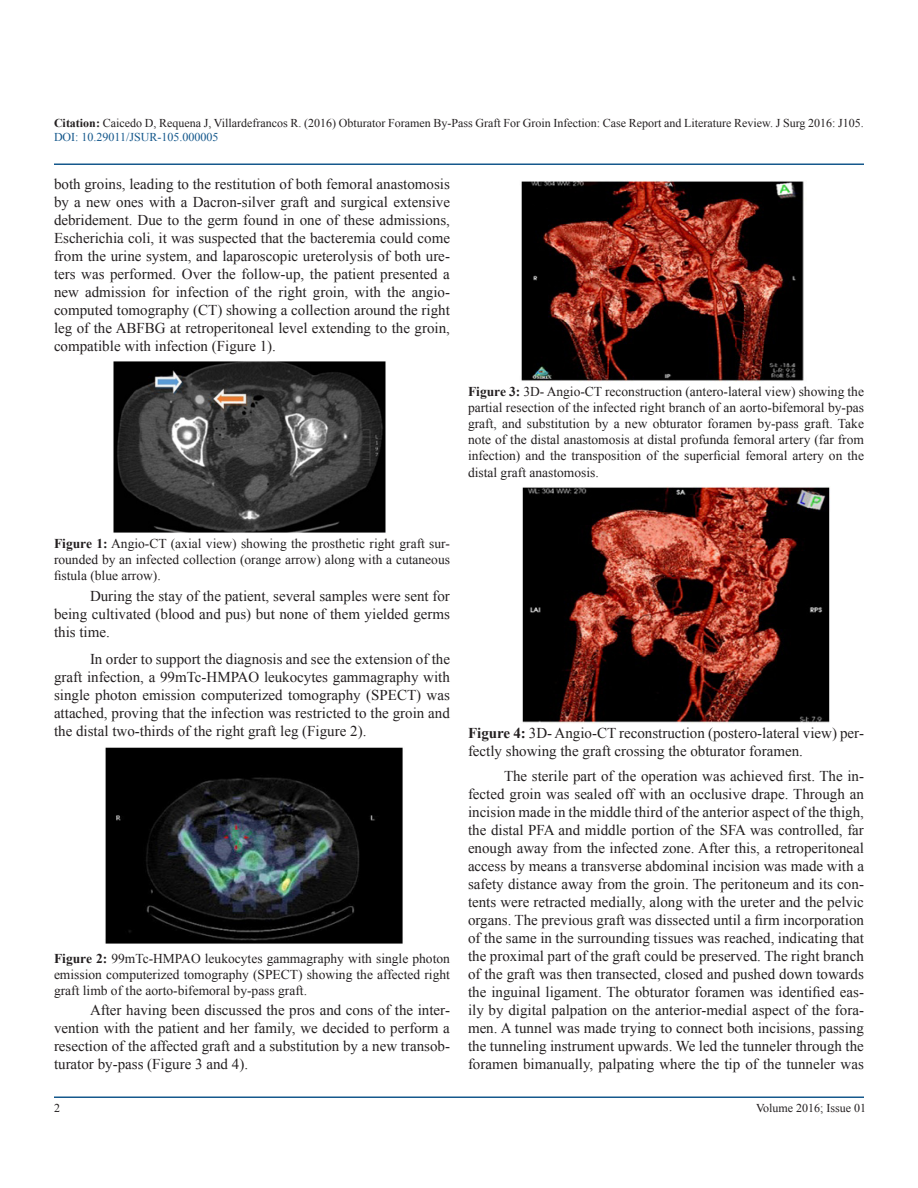
<style>
.page{position:relative;width:918px;height:1188px;background:#fff}
.page>*{position:absolute;margin:0;border:0;box-sizing:border-box;transform-origin:0 0}
.t1{font:15px/18px "Times New Roman";color:#231f20;text-align:justify}
.t2{font:13.5px/16.2px "Times New Roman";color:#231f20;text-align:justify}
.t3{font:12px/14.4px "Times New Roman";color:#231f20}
.s1{font-weight:700}
.s2{color:#15588c}
</style>
<div class="page">
<img style="left:113px;top:361px;width:273px;height:172px">
<img style="left:105px;top:747px;width:298px;height:197px">
<img style="left:521px;top:180px;width:283px;height:202px">
<img style="left:522px;top:487px;width:308px;height:236px">
<hr style="left:54px;top:1096px;width:810px;height:2px;background:#15588c">
<hr style="left:54px;top:163px;width:810px;height:2px;background:#15588c">
<p class="t3" style="left:54px;top:115px;width:811px"><span class="s1">Citation:</span> Caicedo D, Requena J, Villardefrancos R. (2016) Obturator Foramen By-Pass Graft For Groin Infection: Case Report and Literature Review. J Surg 2016: J105.<br><span class="s2">DOI: 10.29011/JSUR-105.000005</span></p>
<p class="t1" style="left:54px;top:175px;width:398px">both groins, leading to the restitution of both femoral anastomosis by a new ones with a Dacron-silver graft and surgical extensive debridement. Due to the germ found in one of these admissions, Escherichia coli, it was suspected that the bacteremia could come from the urine system, and laparoscopic ureterolysis of both ure&shy;ters was performed. Over the follow-up, the patient presented a new admission for infection of the right groin, with the angio&shy;computed tomography (CT) showing a collection around the right leg of the ABFBG at retroperitoneal level extending to the groin, compatible with infection (Figure 1).</p>
<p class="t2" style="left:468px;top:383px;width:398px"><span class="s1">Figure 3:</span> 3D- Angio-CT reconstruction (antero-lateral view) showing the partial resection of the infected right branch of an aorto-bifemoral by-pas graft, and substitution by a new obturator foramen by-pass graft. Take note of the distal anastomosis at distal profunda femoral artery (far from infection) and the transposition of the superficial femoral artery on the distal graft anastomosis.</p>
<p class="t2" style="left:54px;top:535px;width:398px"><span class="s1">Figure 1:</span> Angio-CT (axial view) showing the prosthetic right graft sur&shy;rounded by an infected collection (orange arrow) along with a cutaneous fistula (blue arrow).</p>
<p class="t1" style="left:54px;top:587px;width:397px;text-indent:36px">During the stay of the patient, several samples were sent for being cultivated (blood and pus) but none of them yielded germs this time.</p>
<p class="t1" style="left:54px;top:650px;width:398px;text-indent:36px">In order to support the diagnosis and see the extension of the graft infection, a 99mTc-HMPAO leukocytes gammagraphy with single photon emission computerized tomography (SPECT) was attached, proving that the infection was restricted to the groin and the distal two-thirds of the right graft leg (Figure 2).</p>
<p class="t2" style="left:54px;top:950px;width:397px"><span class="s1">Figure 2:</span> 99mTc-HMPAO leukocytes gammagraphy with single photon emission computerized tomography (SPECT) showing the affected right graft limb of the aorto-bifemoral by-pass graft.</p>
<p class="t1" style="left:54px;top:1000px;width:397px;text-indent:36px">After having been discussed the pros and cons of the inter&shy;vention with the patient and her family, we decided to perform a resection of the affected graft and a substitution by a new transob&shy;turator by-pass (Figure 3 and 4).</p>
<p class="t1" style="left:468px;top:724px;width:397px"><span class="s1">Figure 4:</span> 3D- Angio-CT reconstruction (postero-lateral view) per&shy;fectly showing the graft crossing the obturator foramen.</p>
<p class="t1" style="left:468px;top:767px;width:398px;text-indent:36px">The sterile part of the operation was achieved first. The in&shy;fected groin was sealed off with an occlusive drape. Through an incision made in the middle third of the anterior aspect of the thigh, the distal PFA and middle portion of the SFA was controlled, far enough away from the infected zone. After this, a retroperitoneal access by means a transverse abdominal incision was made with a safety distance away from the groin. The peritoneum and its con&shy;tents were retracted medially, along with the ureter and the pelvic organs. The previous graft was dissected until a firm incorporation of the same in the surrounding tissues was reached, indicating that the proximal part of the graft could be preserved. The right branch of the graft was then transected, closed and pushed down towards the inguinal ligament. The obturator foramen was identified eas&shy;ily by digital palpation on the anterior-medial aspect of the fora&shy;men. A tunnel was made trying to connect both incisions, passing the tunneling instrument upwards. We led the tunneler through the foramen bimanually, palpating where the tip of the tunneler was</p>
<p class="t3" style="left:54px;top:1101px;width:7px">2</p>
<p class="t3" style="left:756px;top:1101px;width:112px">Volume 2016; Issue 01</p>
</div>
